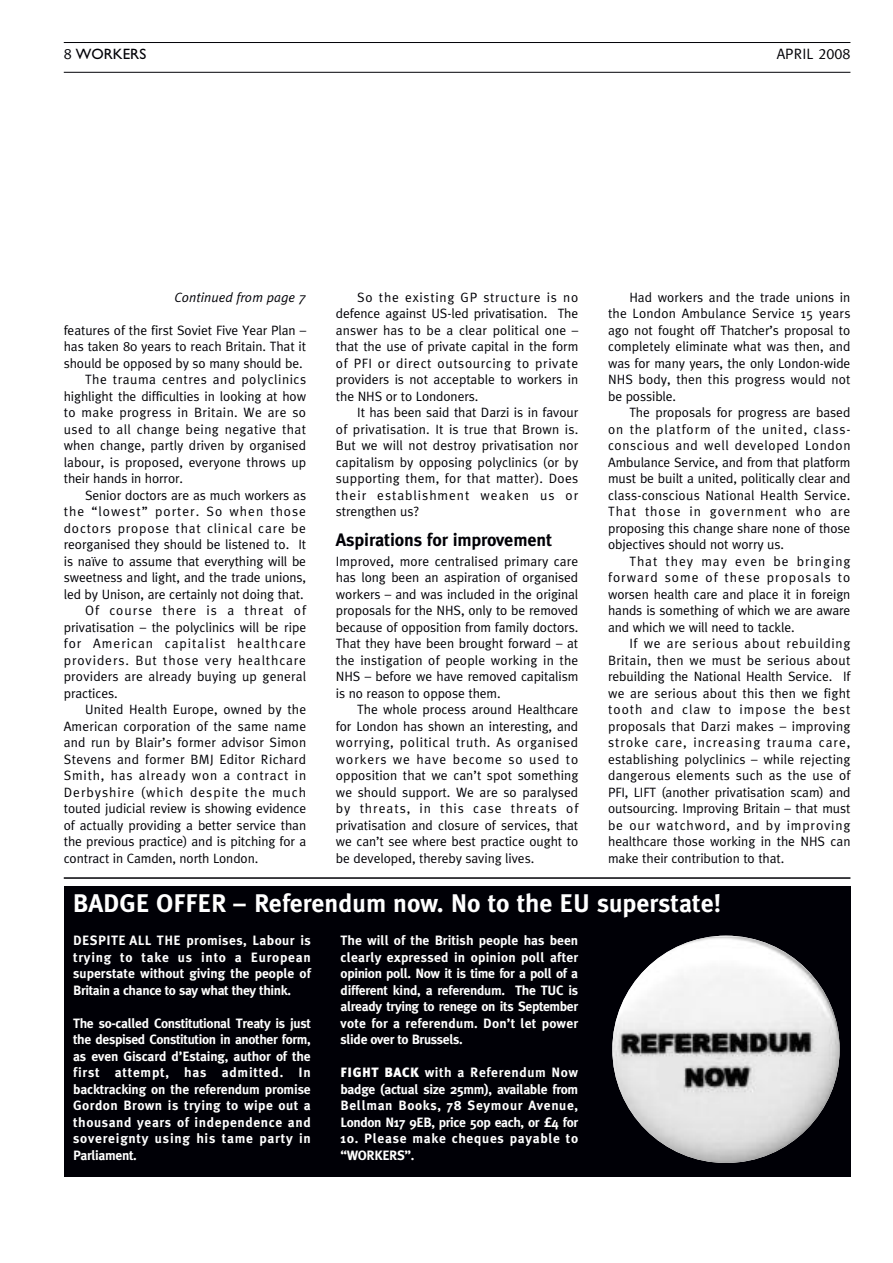
<style>
.page{position:relative;width:893px;height:1263px;background:#fff}
.page>*{position:absolute;margin:0;border:0;box-sizing:border-box;transform-origin:0 0}
.t1{font:700 25.5px "Meta Plus";color:#fff}
.t2{font:700 18px "Meta Plus";letter-spacing:-.01em;color:#000006}
.t3{font:15px "Meta Caps";color:#000006}
.t4{font:15px "Gill Sans";color:#000006}
.t5{font:13.5px/16.5px "Meta Plus";letter-spacing:-.01em;color:#000006;text-align:justify}
.t6{font:700 13.5px/16.5px "Meta Plus";letter-spacing:.005em;color:#fff;text-align:justify}
.t7{font:13.5px "Meta Plus";letter-spacing:.07em;color:#000006}
.t8{font:13.5px "Meta Plus";letter-spacing:.01em;color:#000006}
.t9{font:13.5px "Meta Plus";letter-spacing:.03em;color:#000006}
.t10{font:13.5px "Meta Plus";letter-spacing:.06em;color:#000006}
.t11{font:700 13.5px/16.5px "Meta Plus";letter-spacing:.05em;color:#fff}
.t12{font:13.5px "Meta Plus";letter-spacing:.065em;color:#000006}
.t13{font:13.5px "Meta Plus";letter-spacing:.025em;color:#000006}
.t14{font:13.5px "Meta Plus";letter-spacing:.04em;color:#000006}
.t15{font:13.5px "Meta Plus";letter-spacing:.015em;color:#000006}
.t16{font:italic 13.5px "Meta Plus";color:#000006}
.s1{font-family:"Meta Caps"}
.s2{font-weight:900}
</style>
<div class="page">
<hr style="left:64px;top:42px;width:786px;height:1px;background:#000006">
<hr style="left:64px;top:72px;width:786px;height:1px;background:#000006">
<div style="left:64px;top:887px;width:786px;height:290px;background:#000006"></div>
<img style="left:612px;top:936px;width:228px;height:227px;border-radius:50%">
<hr style="left:64px;top:877px;width:786px;height:2px;background:#000006">
<p class="t4" style="left:64px;top:45px;width:84px"><span class="s1">8</span> WORKERS</p>
<p class="t3" style="left:777px;top:45px;width:75px">APRIL 2008</p>
<p class="t16" style="left:175px;top:292px;width:133px">Continued from page 7</p>
<p class="t5" style="left:64px;top:323px;width:244px">features of the first Soviet Five Year Plan –</p>
<p class="t5" style="left:64px;top:339px;width:244px">has taken 80 years to reach Britain. That it</p>
<p class="t5" style="left:64px;top:356px;width:240px">should be opposed by so many should be.</p>
<p class="t14" style="left:85px;top:375px;width:223px">The trauma centres and polyclinics</p>
<p class="t5" style="left:64px;top:389px;width:244px">highlight the difficulties in looking at how</p>
<p class="t13" style="left:64px;top:408px;width:244px">to make progress in Britain. We are so</p>
<p class="t9" style="left:64px;top:424px;width:244px">used to all change being negative that</p>
<p class="t5" style="left:64px;top:438px;width:244px">when change, partly driven by organised</p>
<p class="t5" style="left:64px;top:455px;width:244px">labour, is proposed, everyone throws up</p>
<p class="t5" style="left:64px;top:471px;width:121px">their hands in horror.</p>
<p class="t5" style="left:85px;top:488px;width:223px">Senior doctors are as much workers as</p>
<p class="t7" style="left:64px;top:507px;width:244px">the “lowest” porter. So when those</p>
<p class="t10" style="left:64px;top:523px;width:244px">doctors propose that clinical care be</p>
<p class="t5" style="left:64px;top:537px;width:244px">reorganised they should be listened to. It</p>
<p class="t5" style="left:64px;top:554px;width:244px">is naïve to assume that everything will be</p>
<p class="t5" style="left:64px;top:570px;width:244px">sweetness and light, and the trade unions,</p>
<p class="t5" style="left:64px;top:587px;width:241px">led by Unison, are certainly not doing that.</p>
<p class="t7" style="left:85px;top:606px;width:223px">Of course there is a threat of</p>
<p class="t5" style="left:64px;top:620px;width:244px">privatisation – the polyclinics will be ripe</p>
<p class="t7" style="left:64px;top:639px;width:244px">for American capitalist healthcare</p>
<p class="t12" style="left:64px;top:655px;width:244px">providers. But those very healthcare</p>
<p class="t8" style="left:64px;top:672px;width:244px">providers are already buying up general</p>
<p class="t5" style="left:64px;top:686px;width:55px">practices.</p>
<p class="t15" style="left:85px;top:705px;width:223px">United Health Europe, owned by the</p>
<p class="t8" style="left:64px;top:721px;width:244px">American corporation of the same name</p>
<p class="t8" style="left:64px;top:738px;width:244px">and run by Blair’s former advisor Simon</p>
<p class="t9" style="left:64px;top:754px;width:244px">Stevens and former BMJ Editor Richard</p>
<p class="t10" style="left:64px;top:771px;width:244px">Smith, has already won a contract in</p>
<p class="t7" style="left:64px;top:787px;width:244px">Derbyshire (which despite the much</p>
<p class="t5" style="left:64px;top:801px;width:244px">touted judicial review is showing evidence</p>
<p class="t5" style="left:64px;top:818px;width:244px">of actually providing a better service than</p>
<p class="t5" style="left:64px;top:834px;width:244px">the previous practice) and is pitching for a</p>
<p class="t5" style="left:64px;top:851px;width:196px">contract in Camden, north London.</p>
<p class="t5" style="left:336px;top:290px;width:244px;text-indent:21px">So the existing GP structure is no defence against US-led privatisation. The answer has to be a clear political one – that the use of private capital in the form of PFI or direct outsourcing to private providers is not acceptable to workers in the NHS or to Londoners.</p>
<p class="t5" style="left:336px;top:405px;width:244px;text-indent:21px">It has been said that Darzi is in favour of privatisation. It is true that Brown is.<br>But we will not destroy privatisation nor capitalism by opposing polyclinics (or by supporting them, for that matter). Does their establishment weaken us or strengthen us?</p>
<h2 class="t2" style="left:336px;top:533px;width:218px">Aspirations for improvement</h2>
<p class="t5" style="left:336px;top:554px;width:244px">Improved, more centralised primary care has long been an aspiration of organised workers – and was included in the original proposals for the NHS, only to be removed because of opposition from family doctors.<br>That they have been brought forward – at the instigation of people working in the NHS – before we have removed capitalism is no reason to oppose them.</p>
<p class="t5" style="left:336px;top:702px;width:244px;text-indent:21px">The whole process around Healthcare for London has shown an interesting, and worrying, political truth. As organised workers we have become so used to opposition that we can’t spot something we should support. We are so paralysed by threats, in this case threats of privatisation and closure of services, that we can’t see where best practice ought to be developed, thereby saving lives.</p>
<p class="t5" style="left:608px;top:290px;width:244px;text-indent:21px">Had workers and the trade unions in the London Ambulance Service 15 years ago not fought off Thatcher’s proposal to completely eliminate what was then, and was for many years, the only London-wide NHS body, then this progress would not be possible.</p>
<p class="t5" style="left:608px;top:405px;width:244px;text-indent:21px">The proposals for progress are based on the platform of the united, class&shy;conscious and well developed London Ambulance Service, and from that platform must be built a united, politically clear and class-conscious National Health Service.<br>That those in government who are proposing this change share none of those objectives should not worry us.</p>
<p class="t5" style="left:608px;top:554px;width:244px;text-indent:21px">That they may even be bringing forward some of these proposals to worsen health care and place it in foreign hands is something of which we are aware and which we will need to tackle.</p>
<p class="t5" style="left:608px;top:636px;width:244px;text-indent:21px">If we are serious about rebuilding Britain, then we must be serious about rebuilding the National Health Service. If we are serious about this then we fight tooth and claw to impose the best proposals that Darzi makes – improving stroke care, increasing trauma care, establishing polyclinics – while rejecting dangerous elements such as the use of PFI, LIFT (another privatisation scam) and outsourcing. Improving Britain – that must be our watchword, and by improving healthcare those working in the NHS can make their contribution to that.</p>
<h1 class="t1" style="left:73px;top:894px;width:650px">BADGE OFFER – Referendum now. No to the EU superstate!</h1>
<p class="t6" style="left:73px;top:933px;width:239px">DESPITE ALL THE promises, Labour is trying to take us into a European superstate without giving the people of Britain a chance to say what they think.</p>
<p class="t6" style="left:73px;top:1016px;width:239px">The so-called Constitutional Treaty is just the despised Constitution in another form, as even Giscard d’Estaing, author of the first attempt, has admitted. In backtracking on the referendum promise Gordon Brown is trying to wipe out a thousand years of independence and sovereignty using his tame party in Parliament.</p>
<p class="t6" style="left:341px;top:933px;width:239px">The will of the British people has been clearly expressed in opinion poll after opinion poll. Now it is time for a poll of a different kind, a referendum. The TUC is already trying to renege on its September vote for a referendum. Don’t let power slide over to Brussels.</p>
<p class="t6" style="left:341px;top:1065px;width:239px"><span class="s2">FIGHT BACK</span> with a Referendum Now badge (actual size 25mm), available from Bellman Books, 78 Seymour Avenue, London N17 9EB, price 50p each, or £4 for</p>
<p class="t11" style="left:340px;top:1131px;width:239px">10. Please make cheques payable to “WORKERS”.</p>
</div>
